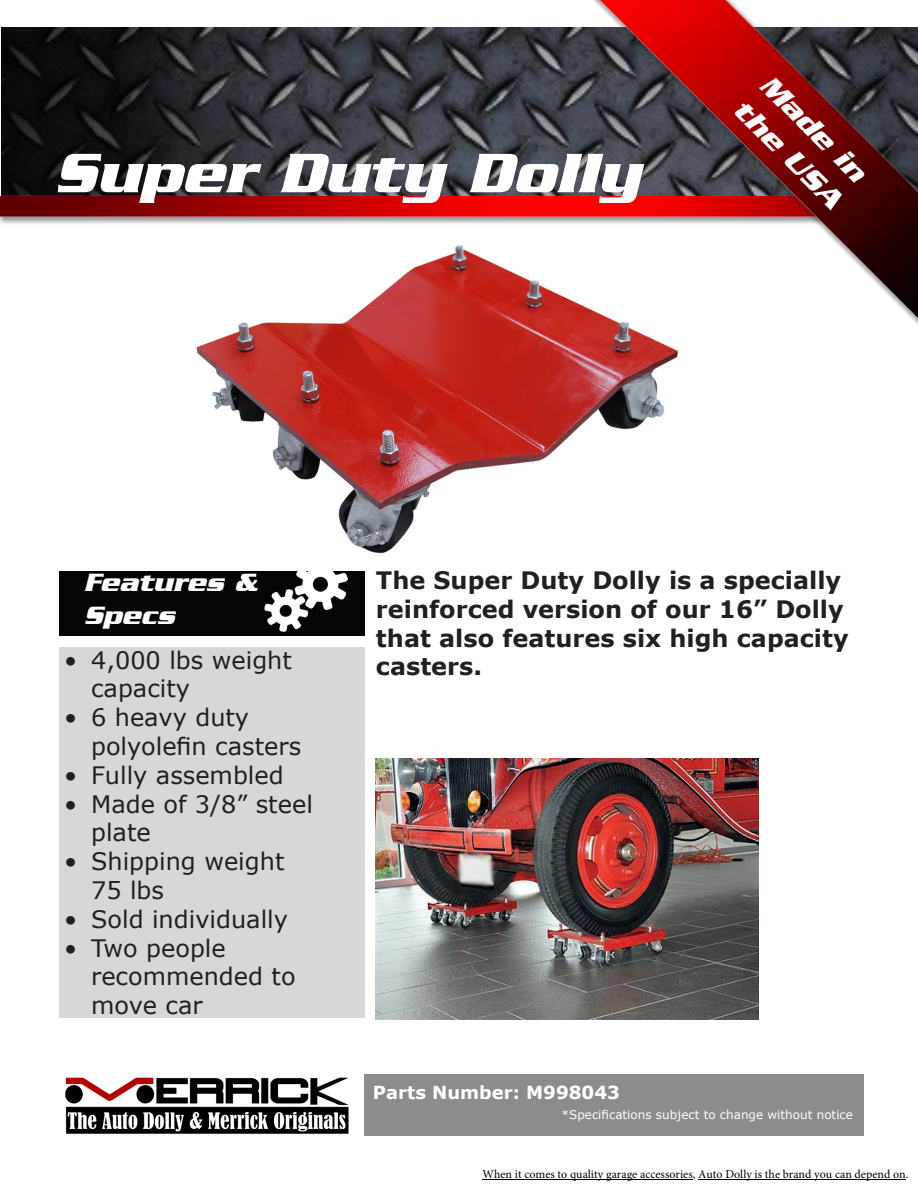
<style>
.page{position:relative;width:918px;height:1188px;background:#fff}
.page>*{position:absolute;margin:0;border:0;box-sizing:border-box;transform-origin:0 0}
.t1{font:italic 700 60px "Serpentine";color:#fff}
.t2{font:italic 700 30px "Serpentine";color:#fff}
.t3{font:italic 700 27px "Serpentine";color:#fff}
.t4{font:24px/28.8px "Verdana";color:#231f20}
.t5{font:700 24px/28.8px "Verdana";color:#231f20}
.t6{font:700 18px "Verdana";color:#fff}
.t7{font:12px "Minion Pro";color:#000}
.t8{font:12px "Verdana";color:#fff}
</style>
<div class="page">
<div style="left:0;top:0;width:93px;height:349px;background:#231f20;opacity:.46"></div>
<img style="left:65px;top:1077px;width:284px;height:57px">
<div style="left:364px;top:1074px;width:500px;height:62px;background:#8d8b8b"></div>
<div style="left:0;top:117px;width:221px;height:239px;background:#fff"></div>
<img style="left:2px;top:28px;width:278px;height:152px">
<img style="left:0;top:180px;width:280px;height:44px">
<div style="left:280px;top:0;width:638px;height:469px;background:#231f20;opacity:.46"></div>
<img style="left:583px;top:0;width:335px;height:335px">
<div style="left:59px;top:647px;width:305px;height:370px;background:#d7d7d7"></div>
<div style="left:59px;top:571px;width:305px;height:64px;background:#040503"></div>
<img style="left:265px;top:571px;width:82px;height:61px">
<img style="left:196px;top:233px;width:496px;height:321px">
<img style="left:376px;top:758px;width:382px;height:262px">
<hr style="left:698px;top:1180px;width:208px;height:1px;background:#000">
<hr style="left:482px;top:1180px;width:211px;height:1px;background:#000">
<p class="t1" style="left:54px;top:138px;width:588px">Super Duty Dolly</p>
<p class="t2" style="left:777px;top:68px;width:138px;rotate:45deg">Made in</p>
<p class="t2" style="left:751px;top:92px;width:142px;rotate:45deg">the USA</p>
<p class="t3" style="left:84px;top:567px;width:175px">Features &amp;</p>
<p class="t3" style="left:84px;top:599px;width:93px">Specs</p>
<p class="t4" style="left:91px;top:645px;width:202px;text-indent:-27px">• 4,000 lbs weight capacity</p>
<p class="t4" style="left:91px;top:703px;width:212px;text-indent:-27px">• 6 heavy duty polyolefin casters</p>
<p class="t4" style="left:64px;top:760px;width:221px">• Fully assembled</p>
<p class="t4" style="left:91px;top:789px;width:223px;text-indent:-27px">• Made of 3/8” steel plate</p>
<p class="t4" style="left:91px;top:847px;width:195px;text-indent:-27px">• Shipping weight<br>75 lbs</p>
<p class="t4" style="left:64px;top:904px;width:225px">• Sold individually</p>
<p class="t4" style="left:91px;top:933px;width:206px;text-indent:-27px">• Two people recommended to move car</p>
<p class="t5" style="left:376px;top:565px;width:474px">The Super Duty Dolly is a specially reinforced version of our 16” Dolly that also features six high capacity casters.</p>
<p class="t6" style="left:373px;top:1080px;width:249px">Parts Number: M998043</p>
<p class="t8" style="left:562px;top:1107px;width:293px">*Specifications subject to change without notice</p>
<p class="t7" style="left:482px;top:1166px;width:428px">When it comes to quality garage accessories, Auto Dolly is the brand you can depend on.</p>
</div>
